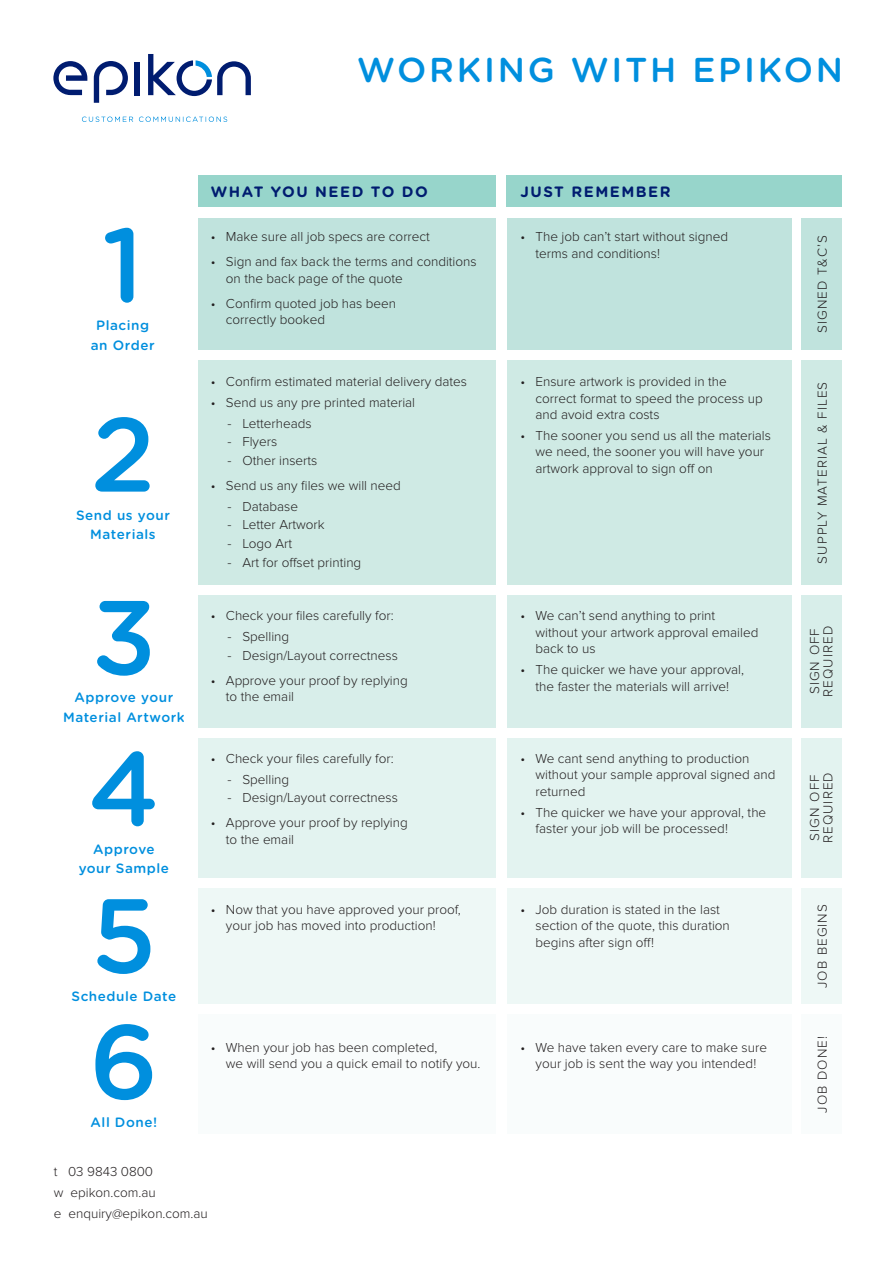
<style>
.page{position:relative;width:893px;height:1263px;background:#fff}
.page>*{position:absolute;margin:0;border:0;box-sizing:border-box;transform-origin:0 0}
.t1{font:500 105px "Gotham Rounded";color:#008fde}
.t2{font:500 34.5px "Gotham Rounded";letter-spacing:.08em;color:#008fde}
.t3{font:700 15px "Gotham Rounded";letter-spacing:.1em;color:#001c70}
.t4{font:300 13.5px/16.5px "Proxima Nova";color:#231f20}
.t5{font:500 13.5px/19.5px "Gotham Rounded";letter-spacing:.04em;color:#008fde;text-align:center}
.t6{font:300 13.5px/13.5px "Proxima Nova";letter-spacing:.08em;color:#231f20}
</style>
<div class="page">
<svg style="left:82px;top:117px;width:51px;height:5px"></svg>
<svg style="left:139px;top:117px;width:88px;height:5px"></svg>
<svg style="left:94px;top:61px;width:34px;height:42px"></svg>
<div style="left:134px;top:62px;width:6px;height:33px;background:#001c70"></div>
<svg style="left:148px;top:54px;width:103px;height:42px"></svg>
<svg style="left:53px;top:61px;width:34px;height:34px"></svg>
<div style="left:198px;top:175px;width:298px;height:32px;background:#97d5cb"></div>
<div style="left:198px;top:218px;width:298px;height:132px;background:#c0e3dd"></div>
<div style="left:198px;top:360px;width:298px;height:225px;background:#cfeae4"></div>
<div style="left:198px;top:595px;width:298px;height:132px;background:#d8eeea"></div>
<div style="left:198px;top:738px;width:298px;height:140px;background:#e3f3f0"></div>
<div style="left:198px;top:889px;width:298px;height:115px;background:#eef8f6"></div>
<div style="left:198px;top:1015px;width:298px;height:119px;background:#f9fcfc"></div>
<div style="left:507px;top:175px;width:335px;height:32px;background:#97d5cb"></div>
<div style="left:507px;top:218px;width:284px;height:132px;background:#c0e3dd"></div>
<div style="left:801px;top:218px;width:41px;height:132px;background:#c0e3dd"></div>
<div style="left:801px;top:360px;width:41px;height:225px;background:#cfeae4"></div>
<div style="left:507px;top:360px;width:284px;height:225px;background:#cfeae4"></div>
<div style="left:801px;top:595px;width:41px;height:132px;background:#d8eeea"></div>
<div style="left:507px;top:595px;width:284px;height:132px;background:#d8eeea"></div>
<div style="left:801px;top:738px;width:41px;height:140px;background:#e3f3f0"></div>
<div style="left:507px;top:738px;width:284px;height:140px;background:#e3f3f0"></div>
<div style="left:801px;top:889px;width:41px;height:115px;background:#eef8f6"></div>
<div style="left:507px;top:889px;width:284px;height:115px;background:#eef8f6"></div>
<div style="left:801px;top:1015px;width:41px;height:119px;background:#f9fcfc"></div>
<div style="left:507px;top:1015px;width:284px;height:119px;background:#f9fcfc"></div>
<p class="t2" style="left:357px;top:45px;width:488px">WORKING WITH EPIKON</p>
<p class="t1" style="left:102px;top:190px;width:43px">1</p>
<p class="t5" style="left:91px;top:315px;width:65px">Placing an Order</p>
<p class="t1" style="left:91px;top:380px;width:66px">2</p>
<p class="t5" style="left:90px;top:524px;width:67px">Materials</p>
<p class="t5" style="left:76px;top:504px;width:95px">Send us your</p>
<p class="t1" style="left:91px;top:562px;width:66px">3</p>
<p class="t5" style="left:63px;top:707px;width:123px">Material Artwork</p>
<p class="t1" style="left:88px;top:714px;width:73px">4</p>
<p class="t5" style="left:79px;top:839px;width:92px">Approve your Sample</p>
<p class="t5" style="left:75px;top:687px;width:100px">Approve your</p>
<p class="t1" style="left:91px;top:861px;width:67px">5</p>
<p class="t5" style="left:72px;top:985px;width:106px">Schedule Date</p>
<p class="t1" style="left:89px;top:987px;width:70px">6</p>
<p class="t5" style="left:91px;top:1112px;width:68px">All Done!</p>
<p class="t3" style="left:211px;top:180px;width:219px">WHAT YOU NEED TO DO</p>
<p class="t4" style="left:211px;top:229px;width:220px">• Make sure all job specs are correct</p>
<p class="t4" style="left:226px;top:254px;width:252px;text-indent:-15px">• Sign and fax back the terms and conditions on the back page of the quote</p>
<p class="t4" style="left:226px;top:295px;width:172px;text-indent:-15px">• Confirm quoted job has been correctly booked</p>
<p class="t4" style="left:211px;top:374px;width:258px">• Confirm estimated material delivery dates</p>
<p class="t4" style="left:211px;top:394px;width:206px">• Send us any pre printed material</p>
<p class="t4" style="left:227px;top:415px;width:86px">- Letterheads</p>
<p class="t4" style="left:227px;top:434px;width:51px">- Flyers</p>
<p class="t4" style="left:227px;top:452px;width:91px">- Other inserts</p>
<p class="t4" style="left:211px;top:477px;width:192px">• Send us any files we will need</p>
<p class="t4" style="left:227px;top:498px;width:72px">- Database</p>
<p class="t4" style="left:227px;top:517px;width:99px">- Letter Artwork</p>
<p class="t4" style="left:227px;top:535px;width:66px">- Logo Art</p>
<p class="t4" style="left:227px;top:554px;width:135px">- Art for offset printing</p>
<p class="t4" style="left:211px;top:608px;width:184px">• Check your files carefully for:</p>
<p class="t4" style="left:227px;top:628px;width:63px">- Spelling</p>
<p class="t4" style="left:227px;top:647px;width:172px">- Design/Layout correctness</p>
<p class="t4" style="left:226px;top:672px;width:183px;text-indent:-15px">• Approve your proof by replying to the email</p>
<p class="t4" style="left:211px;top:750px;width:184px">• Check your files carefully for:</p>
<p class="t4" style="left:227px;top:771px;width:63px">- Spelling</p>
<p class="t4" style="left:227px;top:790px;width:172px">- Design/Layout correctness</p>
<p class="t4" style="left:226px;top:815px;width:183px;text-indent:-15px">• Approve your proof by replying to the email</p>
<p class="t4" style="left:226px;top:901px;width:236px;text-indent:-15px">• Now that you have approved your proof, your job has moved into production!</p>
<p class="t4" style="left:226px;top:1039px;width:256px;text-indent:-15px">• When your job has been completed,<br>we will send you a quick email to notify you.</p>
<p class="t3" style="left:520px;top:180px;width:152px">JUST REMEMBER</p>
<p class="t4" style="left:535px;top:229px;width:194px;text-indent:-15px">• The job can’t start without signed terms and conditions!</p>
<p class="t4" style="left:535px;top:374px;width:229px;text-indent:-15px">• Ensure artwork is provided in the correct format to speed the process up and avoid extra costs</p>
<p class="t4" style="left:535px;top:427px;width:237px;text-indent:-15px">• The sooner you send us all the materials we need, the sooner you will have your artwork approval to sign off on</p>
<p class="t4" style="left:535px;top:608px;width:224px;text-indent:-15px">• We can’t send anything to print without your artwork approval emailed back to us</p>
<p class="t4" style="left:520px;top:661px;width:225px;text-align:center">• The quicker we have your approval, the faster the materials will arrive!</p>
<p class="t4" style="left:535px;top:750px;width:241px;text-indent:-15px">• We cant send anything to production without your sample approval signed and returned</p>
<p class="t4" style="left:535px;top:804px;width:232px;text-indent:-15px">• The quicker we have your approval, the faster your job will be processed!</p>
<p class="t4" style="left:535px;top:901px;width:196px;text-indent:-15px">• Job duration is stated in the last section of the quote, this duration begins after sign off!</p>
<p class="t4" style="left:520px;top:1039px;width:248px;text-align:center">• We have taken every care to make sure your job is sent the way you intended!</p>
<p class="t4" style="left:814px;top:333px;width:99px;rotate:-90deg">SIGNED T&amp;C’S</p>
<p class="t6" style="left:816px;top:563px;width:183px;rotate:-90deg">SUPPLY MATERIAL &amp; FILES</p>
<p class="t6" style="left:808px;top:697px;width:72px;rotate:-90deg">SIGN OFF<br>REQUIRED</p>
<p class="t6" style="left:808px;top:843px;width:72px;rotate:-90deg">SIGN OFF<br>REQUIRED</p>
<p class="t6" style="left:816px;top:988px;width:85px;rotate:-90deg">JOB BEGINS</p>
<p class="t4" style="left:814px;top:1113px;width:78px;rotate:-90deg">JOB DONE!</p>
<p class="t4" style="left:54px;top:1161px;width:155px;line-height:21px">t 03 9843 0800<br>w epikon.com.au<br>e enquiry@epikon.com.au</p>
</div>
